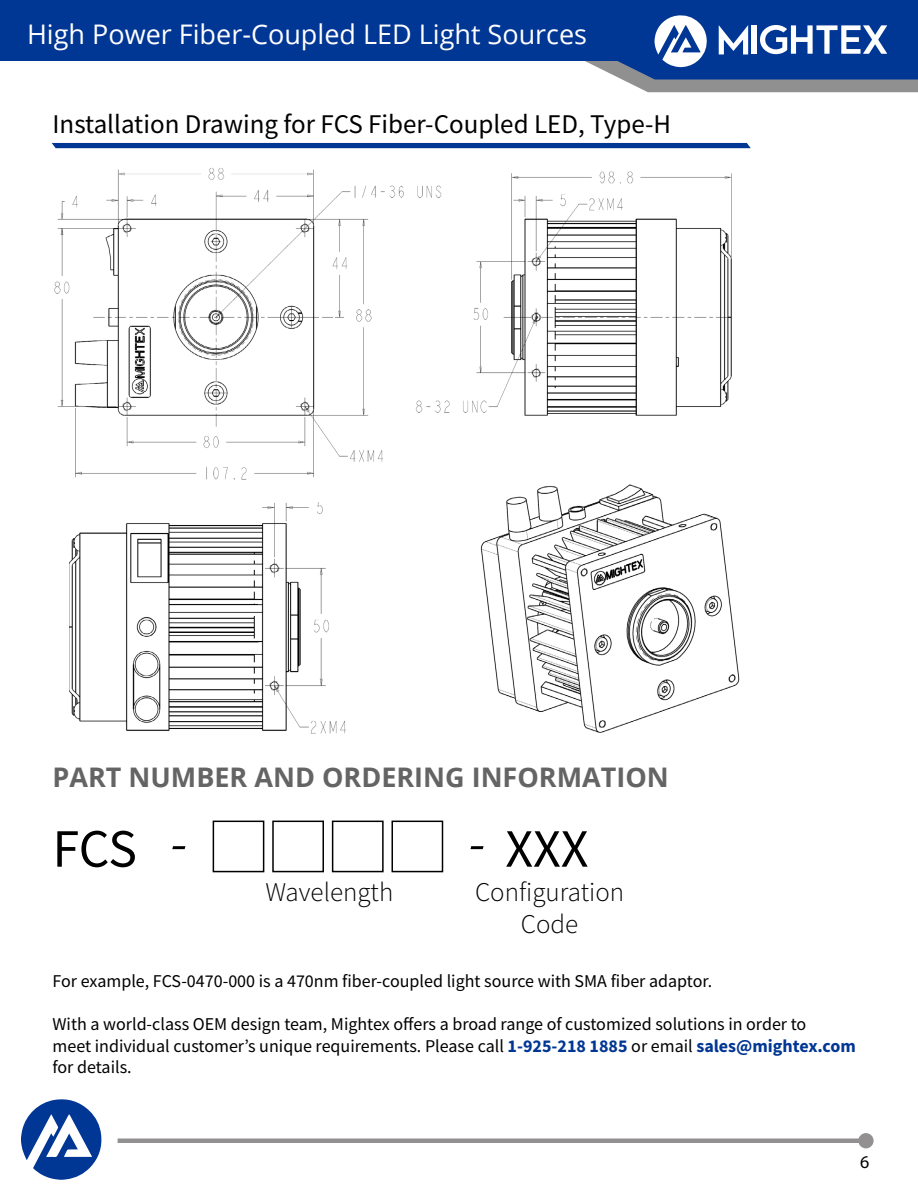
<style>
.page{position:relative;width:918px;height:1188px;background:#fff}
.page>*{position:absolute;margin:0;border:0;box-sizing:border-box;transform-origin:0 0}
.t1{font:54px "Source Sans Pro";letter-spacing:-.005em;color:#000}
.t2{font:54px "Minion Pro";color:#000}
.t3{font:27px "Source Sans Pro";color:#000}
.t4{font:27px "Open Sans";color:#fff}
.t5{font:700 27px "Open Sans";color:#646464}
.t6{font:300 27px/32.4px "Source Sans Pro";color:#000;text-align:center}
.t7{font:18px/21.6px "Source Sans Pro";color:#000}
.t8{font:18px "Myriad Pro";color:#000}
.s1{font-family:"Minion Pro"}
.s2{font-weight:700;color:#003694}
</style>
<div class="page">
<div style="left:118px;top:1138px;width:751px;height:5px;background:#929090"></div>
<div style="left:859px;top:1134px;width:14px;height:14px;background:#929090;border-radius:50%"></div>
<div style="left:858px;top:1133px;width:16px;height:15px;border:2px solid #929090;border-radius:50%"></div>
<div style="left:0;top:0;width:918px;height:61px;background:#003694"></div>
<svg style="left:585px;top:15px;width:333px;height:77px"></svg>
<div style="left:752px;top:25px;width:5px;height:29px;background:#fff"></div>
<svg style="left:21px;top:1099px;width:81px;height:81px"></svg>
<div style="left:213px;top:821px;width:51px;height:51px;border:2px solid #000"></div>
<div style="left:272px;top:821px;width:52px;height:51px;border:2px solid #000"></div>
<div style="left:332px;top:821px;width:52px;height:51px;border:2px solid #000"></div>
<div style="left:392px;top:821px;width:51px;height:51px;border:2px solid #000"></div>
<svg style="left:52px;top:142px;width:699px;height:7px;background:#4068af"></svg>
<img style="left:54px;top:168px;width:678px;height:312px">
<img style="left:69px;top:502px;width:277px;height:232px">
<img style="left:478px;top:468px;width:262px;height:265px">
<h2 class="t4" style="left:27px;top:15px;width:562px">High Power Fiber-Coupled LED Light Sources</h2>
<h2 class="t3" style="left:52px;top:107px;width:620px">Installation Drawing for FCS Fiber-Coupled LED, Type-H</h2>
<h2 class="t5" style="left:52px;top:758px;width:618px">PART NUMBER AND ORDERING INFORMATION</h2>
<h1 class="t1" style="left:52px;top:814px;width:137px">FCS <span class="s1">-</span></h1>
<h1 class="t2" style="left:467px;top:806px;width:21px">-</h1>
<h1 class="t1" style="left:505px;top:814px;width:85px">XXX</h1>
<h2 class="t6" style="left:265px;top:876px;width:129px">Wavelength</h2>
<h2 class="t6" style="left:475px;top:876px;width:151px">Configuration<br>Code</h2>
<p class="t7" style="left:52px;top:970px;width:661px">For example, FCS-0470-000 is a 470nm fiber-coupled light source with SMA fiber adaptor.</p>
<p class="t7" style="left:52px;top:1013px;width:805px">With a world-class OEM design team, Mightex offers a broad range of customized solutions in order to<br>meet individual customer’s unique requirements. Please call <span class="s2">1-925-218 1885</span> or email <span class="s2">sales@mightex.com </span>for details.</p>
<p class="t8" style="left:860px;top:1151px;width:11px">6</p>
</div>
